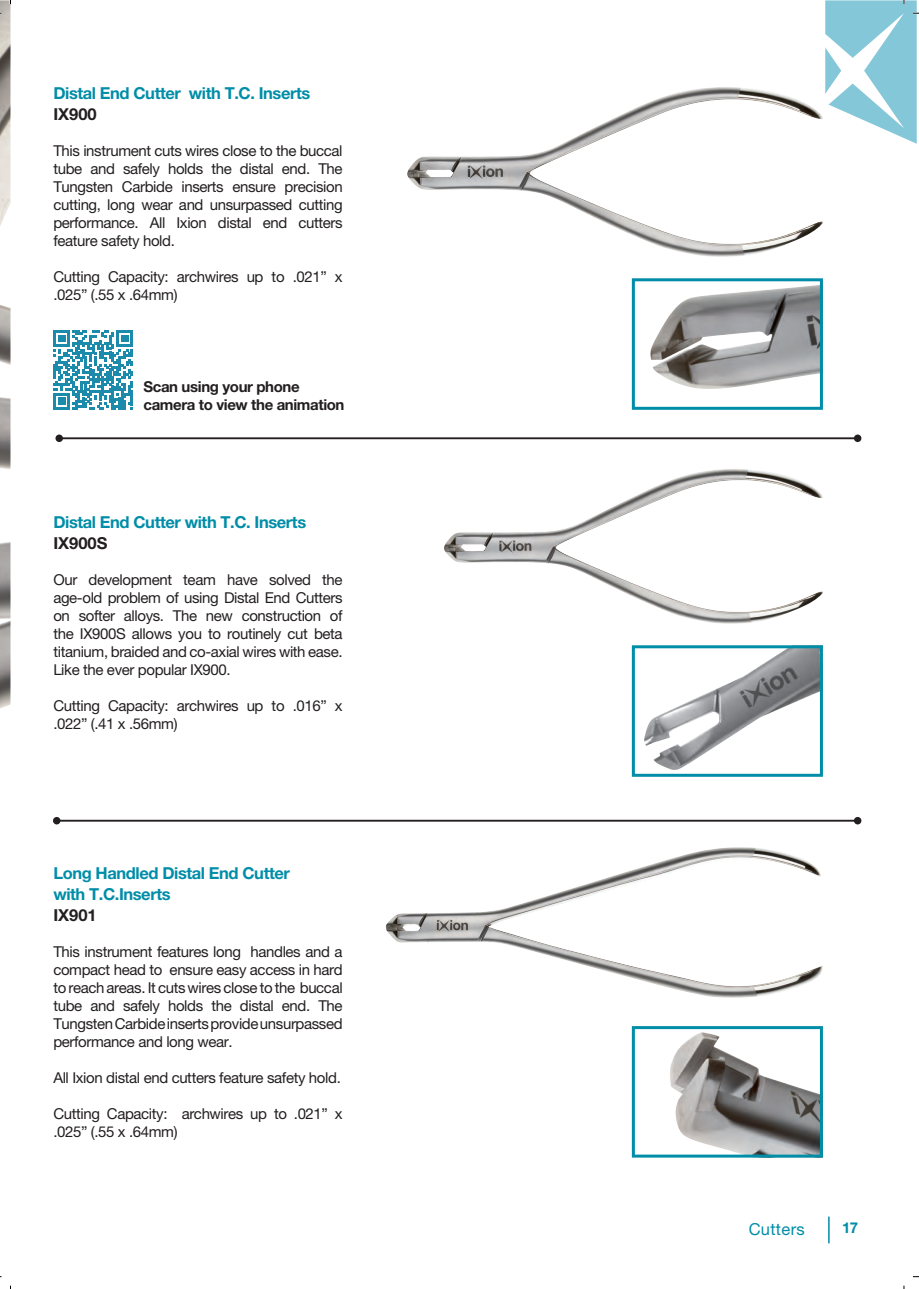
<style>
.page{position:relative;width:919px;height:1289px;background:#fff}
.page>*{position:absolute;margin:0;border:0;box-sizing:border-box;transform-origin:0 0}
.t1{font:700 16.5px/21px "Helvetica Neue LT Pro";letter-spacing:-.025em;color:#008da8}
.t2{font:700 16.5px "Helvetica Neue LT Pro";color:#231f20}
.t3{font:16.5px "Helvetica Neue LT Pro";letter-spacing:.02em;color:#008da8}
.t4{font:15px/18px "Helvetica Neue LT Pro";letter-spacing:-.025em;color:#231f20;text-align:justify}
.t5{font:700 15px/18px "Helvetica Neue LT Pro";letter-spacing:-.025em;color:#231f20}
.t6{font:700 15px "Helvetica Neue LT Pro";color:#008da8}
</style>
<div class="page">
<svg style="left:828px;top:1216px;width:1px;height:27px"></svg>
<hr style="left:59px;top:437px;width:798px;height:2px;background:#231f20">
<div style="left:55px;top:434px;width:8px;height:8px;background:#231f20;border-radius:50%"></div>
<svg style="left:853px;top:434px;width:8px;height:8px"></svg>
<hr style="left:57px;top:819px;width:800px;height:2px;background:#231f20">
<div style="left:53px;top:817px;width:7px;height:7px;background:#231f20;border-radius:50%"></div>
<div style="left:853px;top:817px;width:8px;height:7px;background:#231f20;border-radius:50%"></div>
<img style="left:0;top:0;width:10px;height:709px">
<img style="left:650px;top:285px;width:168px;height:104px">
<div style="left:631px;top:278px;width:191px;height:132px;border:3px solid #008da8"></div>
<img style="left:407px;top:87px;width:416px;height:170px">
<img style="left:644px;top:649px;width:174px;height:121px">
<div style="left:631px;top:645px;width:191px;height:131px;border:3px solid #008da8"></div>
<img style="left:444px;top:469px;width:379px;height:155px">
<img style="left:385px;top:847px;width:438px;height:151px">
<img style="left:670px;top:1032px;width:148px;height:121px">
<div style="left:631px;top:1026px;width:191px;height:131px;border:3px solid #008da8"></div>
<svg style="left:53px;top:330px;width:80px;height:80px"></svg>
<svg style="left:801px;top:0;width:118px;height:144px"></svg>
<p class="t1" style="left:53px;top:82px;width:258px">Distal End Cutter with T.C. Inserts</p>
<p class="t2" style="left:53px;top:104px;width:45px">IX900</p>
<p class="t4" style="left:53px;top:141px;width:291px">This instrument cuts wires close to the buccal tube and safely holds the distal end. The Tungsten Carbide inserts ensure precision cutting, long wear and unsurpassed cutting performance. All Ixion distal end cutters feature safety hold.</p>
<p class="t4" style="left:53px;top:267px;width:291px">Cutting Capacity: archwires up to .021” x .025” (.55 x .64mm)</p>
<p class="t5" style="left:143px;top:377px;width:202px">Scan using your phone camera to view the animation</p>
<p class="t1" style="left:53px;top:511px;width:254px">Distal End Cutter with T.C. Inserts</p>
<p class="t2" style="left:53px;top:533px;width:56px">IX900S</p>
<p class="t4" style="left:53px;top:570px;width:291px">Our development team have solved the age-old problem of using Distal End Cutters on softer alloys. The new construction of the IX900S allows you to routinely cut beta titanium, braided and co-axial wires with ease.<br>Like the ever popular IX900.</p>
<p class="t4" style="left:53px;top:696px;width:291px">Cutting Capacity: archwires up to .016” x .022” (.41 x .56mm)</p>
<p class="t1" style="left:53px;top:862px;width:238px">Long Handled Distal End Cutter with T.C.Inserts</p>
<p class="t2" style="left:53px;top:905px;width:45px">IX901</p>
<p class="t4" style="left:53px;top:942px;width:291px">This instrument features long handles and a compact head to ensure easy access in hard to reach areas. It cuts wires close to the buccal tube and safely holds the distal end. The Tungsten Carbide inserts provide unsurpassed performance and long wear.</p>
<p class="t4" style="left:53px;top:1068px;width:289px">All Ixion distal end cutters feature safety hold.</p>
<p class="t4" style="left:53px;top:1104px;width:291px">Cutting Capacity: archwires up to .021” x .025” (.55 x .64mm)</p>
<p class="t3" style="left:748px;top:1219px;width:58px">Cutters</p>
<p class="t6" style="left:842px;top:1218px;width:17px">17</p>
</div>
